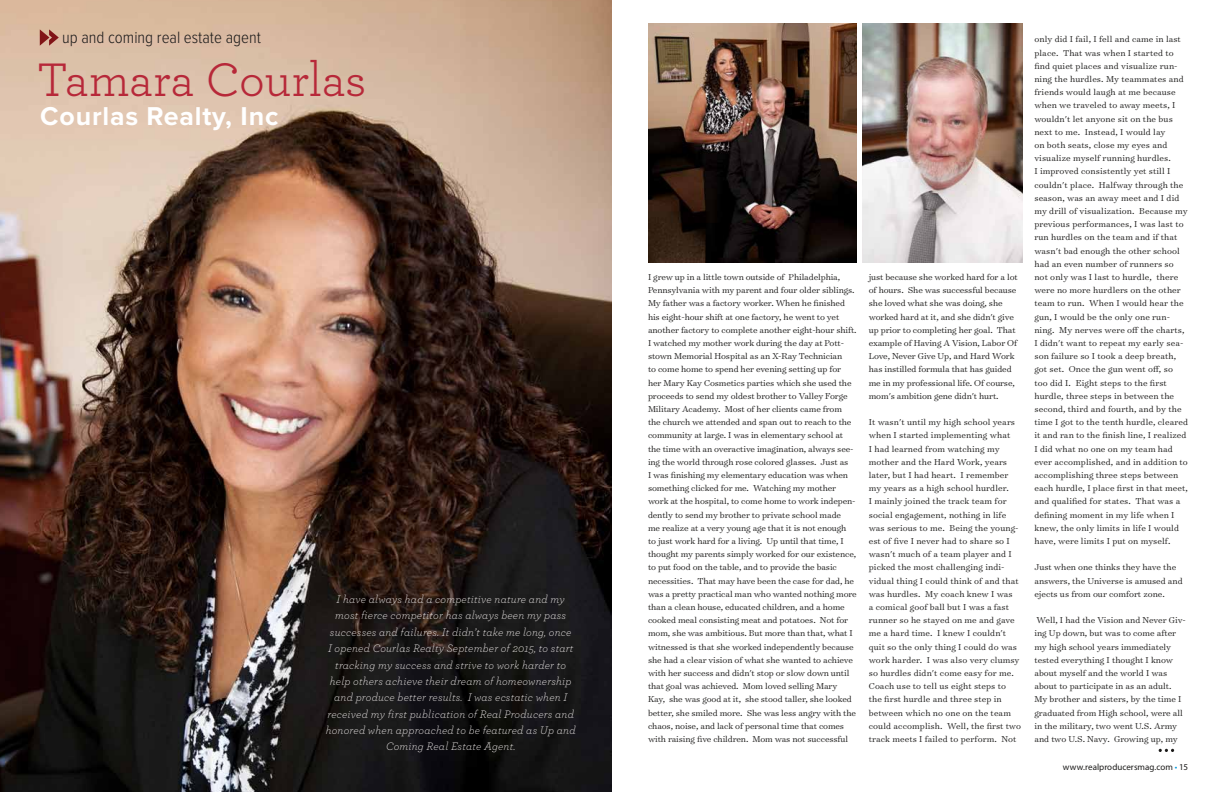
<style>
.page{position:relative;width:1224px;height:792px;background:#fff}
.page>*{position:absolute;margin:0;border:0;box-sizing:border-box;transform-origin:0 0}
.t1{font:49.3px "Archer Pro";letter-spacing:-.01em;color:#b72839}
.t2{font:700 26.8px "Proxima Nova";letter-spacing:.03em;color:#fff}
.t3{font:300 17px "Proxima Nova Cond";color:#1c1b1a}
.t4{font:italic 300 11.4px/16.3px "Archer Pro";letter-spacing:.02em;color:#f5f1f0;text-align:center}
.t5{font:300 9.8px/13.2px "Surveyor Text";letter-spacing:-.01em;color:#1c1b1a}
.t6{font:300 9.8px/13.2px "Surveyor Text";letter-spacing:.01em;color:#1c1b1a}
.t7{font:9px "Myriad Pro";letter-spacing:.005em;color:#1c1b1a}
.s1{color:#0098dd}
</style>
<div class="page">
<img style="left:0;top:0;width:612px;height:792px">
<svg style="left:40px;top:29px;width:19px;height:17px"></svg>
<img style="left:648px;top:24px;width:209px;height:238px">
<img style="left:863px;top:24px;width:159px;height:238px">
<svg style="left:1159px;top:749px;width:15px;height:3px"></svg>
<h3 class="t3" style="left:62px;top:29px;width:200px">up and coming real estate agent</h3>
<h1 class="t1" style="left:37px;top:46px;width:331px">Tamara Courlas</h1>
<h2 class="t2" style="left:40px;top:104px;width:240px">Courlas Realty, Inc</h2>
<p class="t4" style="left:326px;top:591px;width:251px">I have always had a competitive nature and my most fierce competitor has always been my pass successes and failures. It didn’t take me long, once<br>I opened Courlas Realty September of 2015, to start tracking my success and strive to work harder to help others achieve their dream of homeownership and produce better results. I was ecstatic when I received my first publication of Real Producers and honored when approached to be featured as Up and Coming Real Estate Agent.</p>
<p class="t5" style="left:648px;top:270px;width:210px">I grew up in a little town outside of Philadelphia, Pennsylvania with my parent and four older siblings.<br>My father was a factory worker. When he finished his eight-hour shift at one factory, he went to yet another factory to complete another eight-hour shift.<br>I watched my mother work during the day at Pott&shy;stown Memorial Hospital as an X-Ray Technician<br>to come home to spend her evening setting up for her Mary Kay Cosmetics parties which she used the proceeds to send my oldest brother to Valley Forge Military Academy. Most of her clients came from the church we attended and span out to reach to the community at large. I was in elementary school at the time with an overactive imagination, always see&shy;ing the world through rose colored glasses. Just as<br>I was finishing my elementary education was when something clicked for me. Watching my mother work at the hospital, to come home to work indepen&shy;dently to send my brother to private school made<br>me realize at a very young age that it is not enough to just work hard for a living. Up until that time, I thought my parents simply worked for our existence, to put food on the table, and to provide the basic necessities. That may have been the case for dad, he was a pretty practical man who wanted nothing more than a clean house, educated children, and a home cooked meal consisting meat and potatoes. Not for mom, she was ambitious. But more than that, what I witnessed is that she worked independently because she had a clear vision of what she wanted to achieve with her success and didn't stop or slow down until that goal was achieved. Mom loved selling Mary Kay, she was good at it, she stood taller, she looked better, she smiled more. She was less angry with the chaos, noise, and lack of personal time that comes with raising five children. Mom was not successful</p>
<p class="t5" style="left:869px;top:270px;width:151px">just because she worked hard for a lot of hours. She was successful because she loved what she was doing, she worked hard at it, and she didn't give up prior to completing her goal. That example of Having A Vision, Labor Of Love, Never Give Up, and Hard Work has instilled formula that has guided me in my professional life. Of course, mom's ambition gene didn't hurt.</p>
<p class="t6" style="left:869px;top:415px;width:154px">It wasn't until my high school years when I started implementing what<br>I had learned from watching my mother and the Hard Work, years later, but I had heart. I remember my years as a high school hurdler.<br>I mainly joined the track team for social engagement, nothing in life was serious to me. Being the young&shy;est of five I never had to share so I wasn't much of a team player and I picked the most challenging indi&shy;vidual thing I could think of and that was hurdles. My coach knew I was<br>a comical goof ball but I was a fast runner so he stayed on me and gave me a hard time. I knew I couldn't quit so the only thing I could do was work harder. I was also very clumsy so hurdles didn't come easy for me.<br>Coach use to tell us eight steps to the first hurdle and three step in between which no one on the team could accomplish. Well, the first two track meets I failed to perform. Not</p>
<p class="t6" style="left:1034px;top:32px;width:155px">only did I fail, I fell and came in last place. That was when I started to find quiet places and visualize run&shy;ning the hurdles. My teammates and friends would laugh at me because when we traveled to away meets, I wouldn't let anyone sit on the bus next to me. Instead, I would lay<br>on both seats, close my eyes and visualize myself running hurdles.<br>I improved consistently yet still I couldn't place. Halfway through the season, was an away meet and I did my drill of visualization. Because my previous performances, I was last to run hurdles on the team and if that wasn't bad enough the other school had an even number of runners so not only was I last to hurdle, there were no more hurdlers on the other team to run. When I would hear the gun, I would be the only one run&shy;ning. My nerves were off the charts, I didn't want to repeat my early sea&shy;son failure so I took a deep breath, got set. Once the gun went off, so too did I. Eight steps to the first hurdle, three steps in between the second, third and fourth, and by the time I got to the tenth hurdle, cleared it and ran to the finish line, I realized I did what no one on my team had ever accomplished, and in addition to accomplishing three steps between each hurdle, I place first in that meet, and qualified for states. That was a defining moment in my life when I knew, the only limits in life I would have, were limits I put on myself.</p>
<p class="t5" style="left:1034px;top:560px;width:150px">Just when one thinks they have the answers, the Universe is amused and ejects us from our comfort zone.</p>
<p class="t5" style="left:1034px;top:613px;width:153px">Well, I had the Vision and Never Giv&shy;ing Up down, but was to come after my high school years immediately tested everything I thought I know about myself and the world I was about to participate in as an adult.<br>My brother and sisters, by the time I graduated from High school, were all in the military, two went U.S. Army and two U.S. Navy. Growing up, my</p>
<p class="t7" style="left:1063px;top:761px;width:126px">www.realproducersmag.com <span class="s1">•</span> 15</p>
</div>
